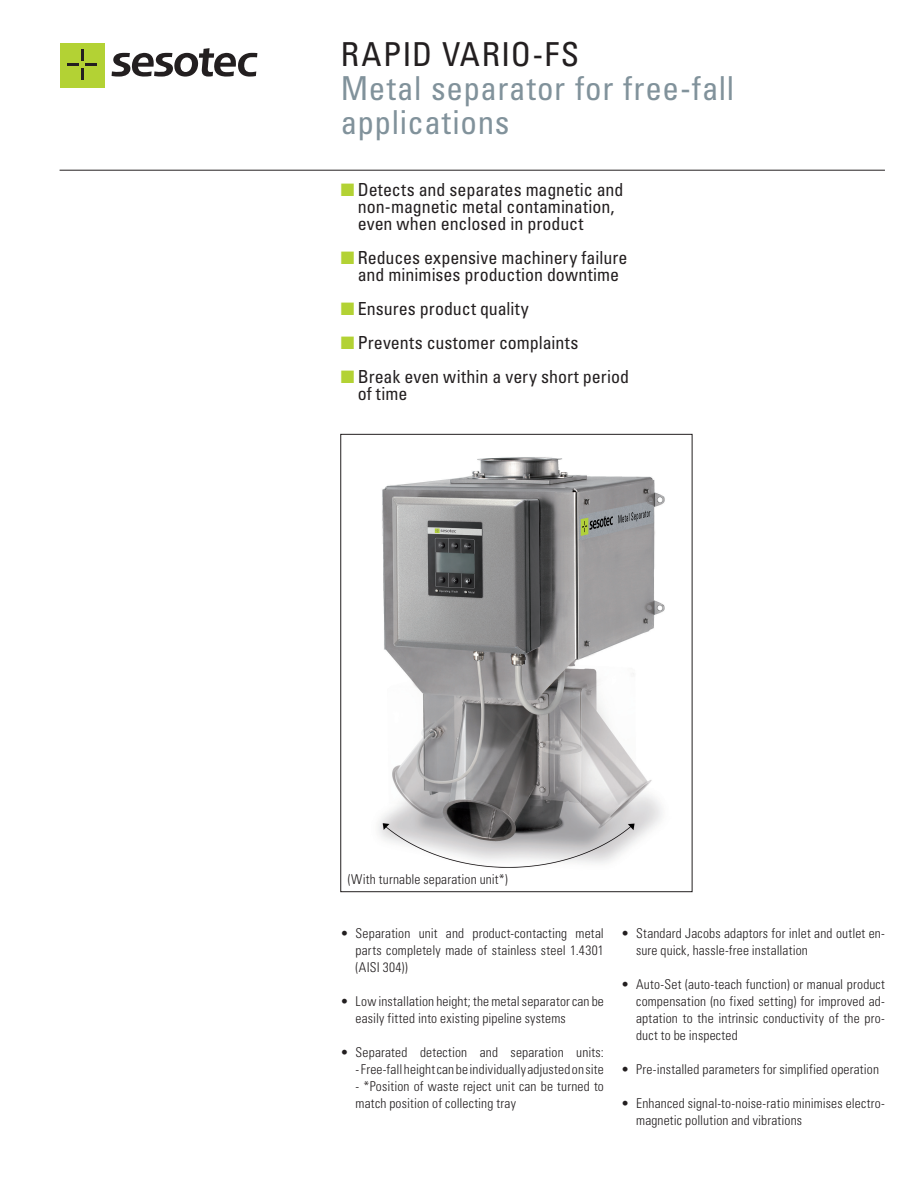
<style>
.page{position:relative;width:919px;height:1187px;background:#fff}
.page>*{position:absolute;margin:0;border:0;box-sizing:border-box;transform-origin:0 0}
.t1{font:condensed 33px/33.9px "Univers LT";letter-spacing:.02em;color:#81929b}
.t2{font:condensed 33px "Univers LT";letter-spacing:.03em;color:#231f20}
.t3{font:condensed 18px/17px "Univers LT";color:#231f20}
.t4{font:300 condensed 13.5px/17px "Univers LT";letter-spacing:.01em;color:#231f20}
.s1{color:#b3d234}
</style>
<div class="page">
<hr style="left:60px;top:170px;width:824px;height:1px;background:#231f20">
<div style="left:60px;top:43px;width:44px;height:44px;background:#b3d234"></div>
<svg style="left:67px;top:50px;width:30px;height:29px"></svg>
<svg style="left:112px;top:48px;width:145px;height:29px"></svg>
<img style="left:378px;top:457px;width:287px;height:411px">
<h1 class="t2" style="left:341px;top:34px;width:240px">RAPID VARIO-FS</h1>
<h1 class="t1" style="left:341px;top:71px;width:395px">Metal separator for free-fall applications</h1>
<h2 class="t3" style="left:358px;top:180px;width:267px;text-indent:-17px"><span class="s1">■</span> Detects and separates magnetic and non-magnetic metal contamination, even when enclosed in product</h2>
<h2 class="t3" style="left:341px;top:249px;width:288px;text-align:center"><span class="s1">■</span> Reduces expensive machinery failure and minimises production downtime</h2>
<h2 class="t3" style="left:341px;top:300px;width:190px"><span class="s1">■</span> Ensures product quality</h2>
<h2 class="t3" style="left:341px;top:334px;width:239px"><span class="s1">■</span> Prevents customer complaints</h2>
<h2 class="t3" style="left:358px;top:368px;width:273px;text-indent:-17px"><span class="s1">■</span> Break even within a very short period of time</h2>
<p class="t4" style="left:347px;top:870px;width:162px">(With turnable separation unit*)</p>
<p class="t4" style="left:355px;top:924px;width:250px;text-align:justify;text-indent:-15px">• Separation unit and product-contacting metal parts completely made of stainless steel 1.4301 (AISI 304))</p>
<p class="t4" style="left:355px;top:992px;width:250px;text-indent:-15px">• Lowinstallation height; themetalseparatorcan be easily fitted into existing pipeline systems</p>
<p class="t4" style="left:340px;top:1043px;width:265px;text-align:right">• Separated detection and separation units: -Free-fallheightcanbeindividuallyadjustedonsite</p>
<p class="t4" style="left:355px;top:1077px;width:250px">- *Position of waste reject unit can be turned to match position of collecting tray</p>
<p class="t4" style="left:636px;top:924px;width:250px;text-indent:-15px">• Standard Jacobs adaptors for inlet and outlet en&shy;sure quick, hassle-free installation</p>
<p class="t4" style="left:636px;top:975px;width:250px;text-align:justify;text-indent:-15px">• Auto-Set (auto-teach function) or manual product compensation (no fixed setting) for improved ad&shy;aptation to the intrinsic conductivity of the pro&shy;duct to be inspected</p>
<p class="t4" style="left:621px;top:1061px;width:259px">• Pre-installed parameters for simplified operation</p>
<p class="t4" style="left:636px;top:1095px;width:250px;text-indent:-15px">• Enhanced signal-to-noise-ratio minimises electro&shy;magnetic pollution and vibrations</p>
</div>
